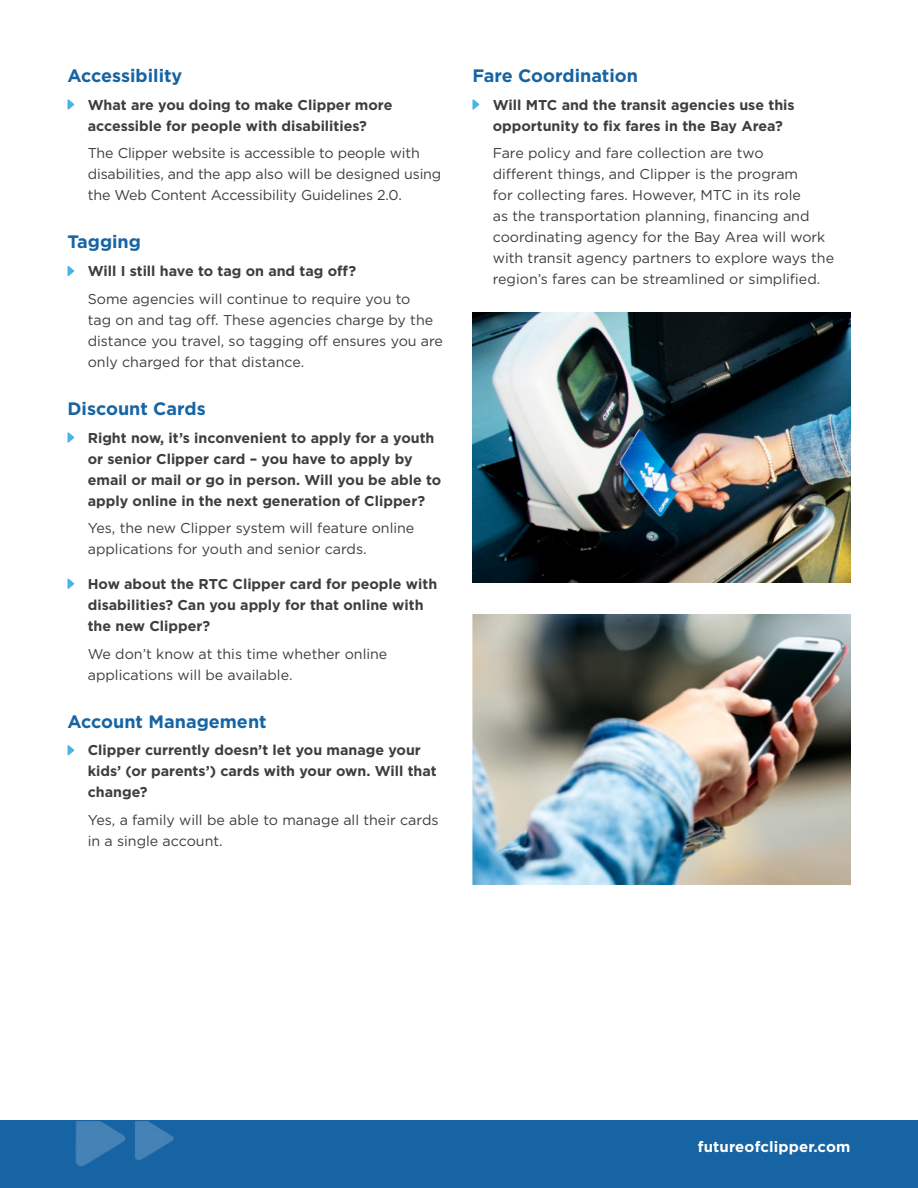
<style>
.page{position:relative;width:918px;height:1188px;background:#fff}
.page>*{position:absolute;margin:0;border:0;box-sizing:border-box;transform-origin:0 0}
.Subheads{font:700 18px "Gotham";color:#1764a4}
.t1{font:700 15px "Gotham";letter-spacing:.01em;color:#fff}
.Body_copy{font:14.25px/21px "Gotham";color:#3e3e3f}
.Question{font:700 14.25px/21px "Gotham";color:#3e3e3f}
</style>
<div class="page">
<div style="left:0;top:1120px;width:918px;height:68px;background:#1764a4"></div>
<img style="left:75px;top:1121px;width:99px;height:45px">
<svg style="left:67px;top:99px;width:7px;height:11px"></svg>
<svg style="left:67px;top:266px;width:7px;height:10px"></svg>
<svg style="left:67px;top:432px;width:7px;height:11px"></svg>
<svg style="left:67px;top:578px;width:7px;height:11px"></svg>
<svg style="left:67px;top:745px;width:7px;height:11px"></svg>
<svg style="left:472px;top:99px;width:7px;height:11px"></svg>
<img style="left:472px;top:615px;width:378px;height:270px">
<img style="left:472px;top:312px;width:379px;height:270px">
<p class="Subheads" style="left:68px;top:64px;width:116px">Accessibility</p>
<p class="Question" style="left:88px;top:94px;width:306px">What are you doing to make Clipper more accessible for people with disabilities?</p>
<p class="Body_copy" style="left:88px;top:143px;width:355px">The Clipper website is accessible to people with disabilities, and the app also will be designed using the Web Content Accessibility Guidelines 2.0.</p>
<p class="Subheads" style="left:68px;top:230px;width:75px">Tagging</p>
<p class="Question" style="left:88px;top:261px;width:270px">Will I still have to tag on and tag off?</p>
<p class="Body_copy" style="left:88px;top:288px;width:357px">Some agencies will continue to require you to<br>tag on and tag off. These agencies charge by the distance you travel, so tagging off ensures you are only charged for that distance.</p>
<p class="Subheads" style="left:68px;top:397px;width:140px">Discount Cards</p>
<p class="Question" style="left:88px;top:427px;width:355px">Right now, it’s inconvenient to apply for a youth or senior Clipper card – you have to apply by email or mail or go in person. Will you be able to apply online in the next generation of Clipper?</p>
<p class="Body_copy" style="left:88px;top:518px;width:328px">Yes, the new Clipper system will feature online applications for youth and senior cards.</p>
<p class="Question" style="left:88px;top:573px;width:351px">How about the RTC Clipper card for people with disabilities? Can you apply for that online with the new Clipper?</p>
<p class="Body_copy" style="left:88px;top:643px;width:301px">We don’t know at this time whether online applications will be available.</p>
<p class="Subheads" style="left:68px;top:709px;width:201px">Account Management</p>
<p class="Question" style="left:88px;top:740px;width:351px">Clipper currently doesn’t let you manage your kids’ (or parents’) cards with your own. Will that change?</p>
<p class="Body_copy" style="left:88px;top:809px;width:352px">Yes, a family will be able to manage all their cards in a single account.</p>
<p class="Subheads" style="left:472px;top:64px;width:167px">Fare Coordination</p>
<p class="Question" style="left:493px;top:94px;width:303px">Will MTC and the transit agencies use this opportunity to fix fares in the Bay Area?</p>
<p class="Body_copy" style="left:493px;top:143px;width:343px">Fare policy and fare collection are two<br>different things, and Clipper is the program<br>for collecting fares. However, MTC in its role<br>as the transportation planning, financing and coordinating agency for the Bay Area will work with transit agency partners to explore ways the region’s fares can be streamlined or simplified.</p>
<p class="t1" style="left:698px;top:1136px;width:154px">futureofclipper.com</p>
</div>
